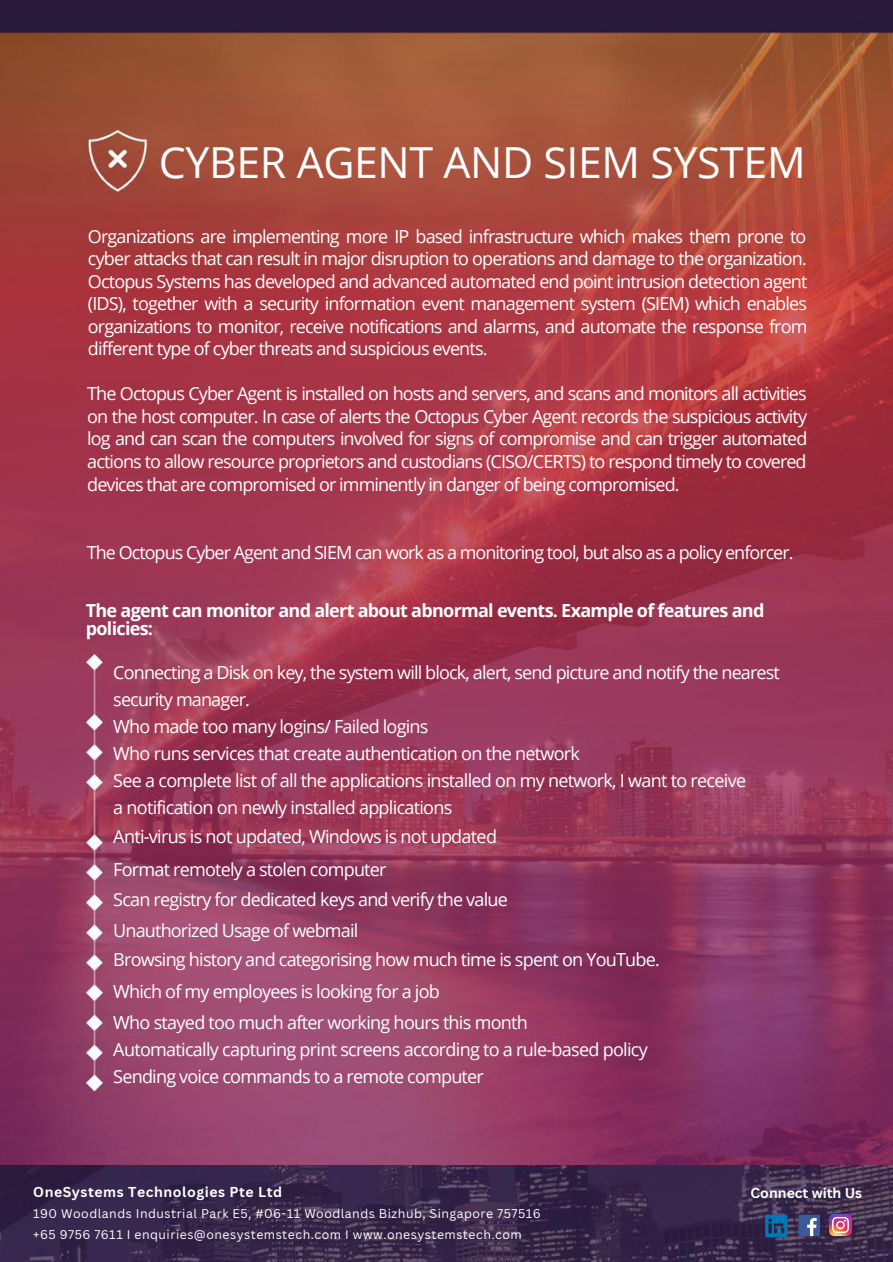
<style>
.page{position:relative;width:893px;height:1262px;background:#fff}
.page>*{position:absolute;margin:0;border:0;box-sizing:border-box;transform-origin:0 0}
.t1{font:42.75px "Open Sans";letter-spacing:-.01em;color:#fff}
.t2{font:18px/22.5px "Open Sans";letter-spacing:-.045em;color:#fff;text-align:justify}
.t3{font:700 18px/18px "Open Sans";letter-spacing:-.04em;color:#fff}
.t4{font:700 13.95px "Canva Sans";letter-spacing:.04em;color:#fff}
.t5{font:700 13.95px "Canva Sans";color:#fff}
.t6{font:12.3px "Canva Sans";letter-spacing:.04em;color:#fff}
</style>
<div class="page">
<img style="left:0;top:0;width:892px;height:1164px">
<img style="left:0;top:1164px;width:892px;height:97px">
<svg style="left:764px;top:1214px;width:23px;height:22px"></svg>
<div style="left:798px;top:1214px;width:21px;height:21px;background:#3d5a98"></div>
<svg style="left:807px;top:1218px;width:9px;height:17px"></svg>
<img style="left:829px;top:1213px;width:21px;height:22px">
<p class="t1" style="left:159px;top:133px;width:647px">CYBER AGENT AND SIEM SYSTEM</p>
<p class="t2" style="left:88px;top:224px;width:720px">Organizations are implementing more IP based infrastructure which makes them prone to cyber attacks that can result in major disruption to operations and damage to the organization.<br>Octopus Systems has developed and advanced automated end point intrusion detection agent (IDS), together with a security information event management system (SIEM) which enables organizations to monitor, receive notifications and alarms, and automate the response from different type of cyber threats and suspicious events.</p>
<p class="t2" style="left:87px;top:382px;width:721px">The Octopus Cyber Agent is installed on hosts and servers, and scans and monitors all activities on the host computer. In case of alerts the Octopus Cyber Agent records the suspicious activity log and can scan the computers involved for signs of compromise and can trigger automated actions to allow resource proprietors and custodians (CISO/CERTS) to respond timely to covered devices that are compromised or imminently in danger of being compromised.</p>
<p class="t2" style="left:87px;top:540px;width:707px">The Octopus Cyber Agent and SIEM can work as a monitoring tool, but also as a policy enforcer.</p>
<p class="t3" style="left:86px;top:601px;width:680px">The agent can monitor and alert about abnormal events. Example of features and policies:</p>
<p class="t2" style="left:113px;top:658px;width:668px;line-height:27px">Connecting a Disk on key, the system will block, alert, send picture and notify the nearest security manager.</p>
<p class="t2" style="left:113px;top:714px;width:316px">Who made too many logins/ Failed logins</p>
<p class="t2" style="left:113px;top:741px;width:468px">Who runs services that create authentication on the network</p>
<p class="t2" style="left:113px;top:768px;width:634px">See a complete list of all the applications installed on my network, I want to receive</p>
<p class="t2" style="left:113px;top:795px;width:340px">a notification on newly installed applications</p>
<p class="t2" style="left:113px;top:824px;width:385px">Anti-virus is not updated, Windows is not updated</p>
<p class="t2" style="left:113px;top:857px;width:274px">Format remotely a stolen computer</p>
<p class="t2" style="left:113px;top:888px;width:396px">Scan registry for dedicated keys and verify the value</p>
<p class="t2" style="left:113px;top:918px;width:246px">Unauthorized Usage of webmail</p>
<p class="t2" style="left:113px;top:947px;width:548px">Browsing history and categorising how much time is spent on YouTube.</p>
<p class="t2" style="left:113px;top:979px;width:328px">Which of my employees is looking for a job</p>
<p class="t2" style="left:113px;top:1010px;width:416px">Who stayed too much after working hours this month</p>
<p class="t2" style="left:113px;top:1037px;width:536px">Automatically capturing print screens according to a rule-based policy</p>
<p class="t2" style="left:113px;top:1064px;width:372px">Sending voice commands to a remote computer</p>
<p class="t4" style="left:33px;top:1181px;width:250px">OneSystems Technologies Pte Ltd</p>
<p class="t6" style="left:33px;top:1204px;width:509px">190 Woodlands Industrial Park E5, #06-11 Woodlands Bizhub, Singapore 757516</p>
<p class="t6" style="left:33px;top:1225px;width:490px">+65 9756 7611 I enquiries@onesystemstech.com I www.onesystemstech.com</p>
<p class="t5" style="left:750px;top:1182px;width:113px">Connect with Us</p>
</div>
